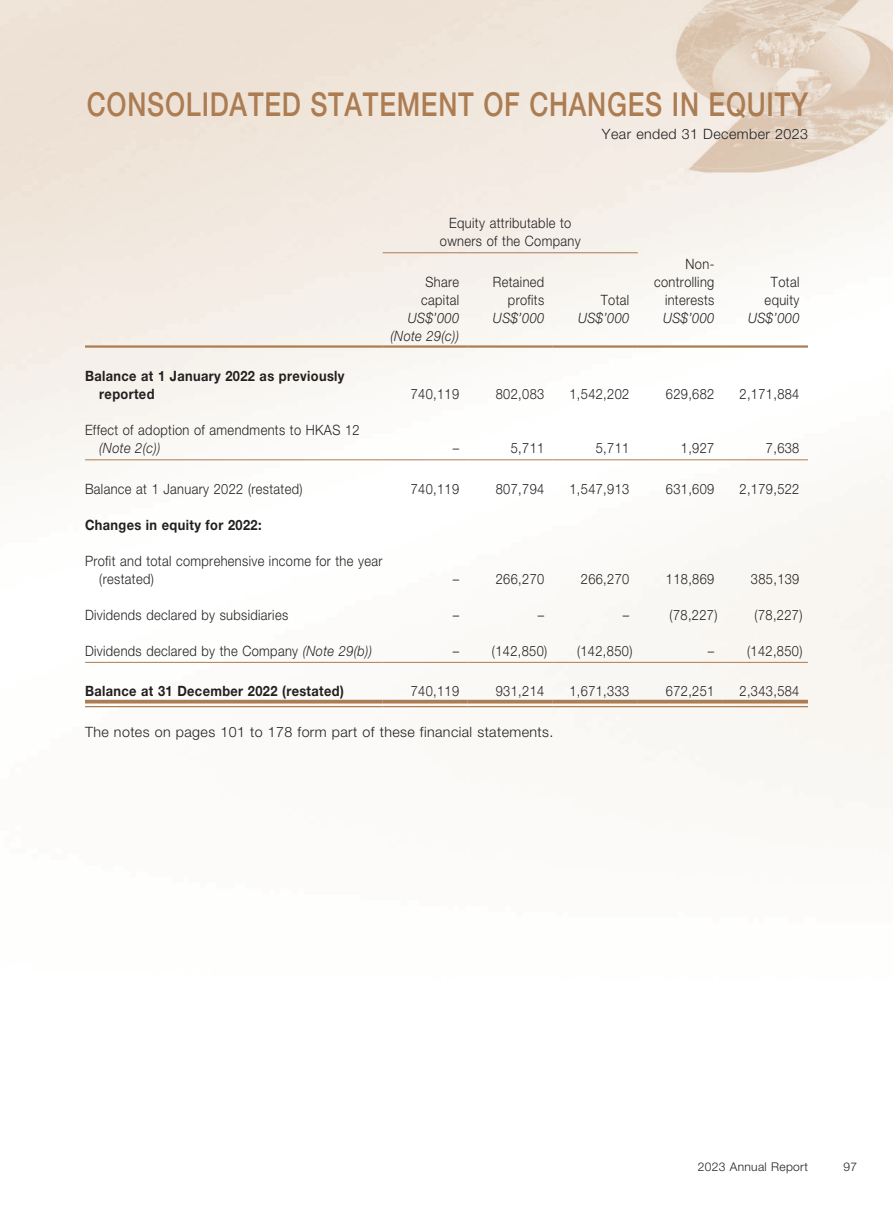
<style>
.page{position:relative;width:893px;height:1212px;background:#fff}
.page>*{position:absolute;margin:0;border:0;box-sizing:border-box;transform-origin:0 0}
.t1{font:500 33px "Helvetica Neue LT Std";letter-spacing:.03em;color:#ac7c52;scale:.8 1}
.t2{font:300 14.25px/18px "Helvetica Neue LT Std";letter-spacing:.03em;color:#231f20;text-align:center;scale:.9 1}
.t3{font:700 14.25px/18px "Helvetica Neue LT Std";letter-spacing:.03em;color:#231f20;scale:.9 1}
.t4{font:300 14.25px "Helvetica Neue LT Std";letter-spacing:.03em;color:#231f20}
.t5{font:italic 300 14.25px "Helvetica Neue LT Std";letter-spacing:.03em;color:#231f20;scale:.9 1}
.t6{font:300 12px "Helvetica Neue LT Std";letter-spacing:.03em;color:#231f20}
.s1{font-style:italic}
</style>
<div class="page">
<img style="left:667px;top:0;width:226px;height:182px">
<hr style="left:383px;top:252px;width:255px;height:1px;background:#ac7c52">
<hr style="left:85px;top:345px;width:298px;height:3px;background:#ac7c52">
<hr style="left:383px;top:345px;width:85px;height:3px;background:#ac7c52">
<hr style="left:468px;top:345px;width:85px;height:3px;background:#ac7c52">
<hr style="left:553px;top:345px;width:85px;height:3px;background:#ac7c52">
<hr style="left:638px;top:345px;width:85px;height:3px;background:#ac7c52">
<hr style="left:723px;top:345px;width:85px;height:3px;background:#ac7c52">
<hr style="left:85px;top:459px;width:298px;height:1px;background:#ac7c52">
<hr style="left:383px;top:459px;width:85px;height:1px;background:#ac7c52">
<hr style="left:468px;top:459px;width:85px;height:1px;background:#ac7c52">
<hr style="left:553px;top:459px;width:85px;height:1px;background:#ac7c52">
<hr style="left:638px;top:459px;width:85px;height:1px;background:#ac7c52">
<hr style="left:723px;top:459px;width:85px;height:1px;background:#ac7c52">
<hr style="left:85px;top:662px;width:298px;height:1px;background:#ac7c52">
<hr style="left:383px;top:662px;width:85px;height:1px;background:#ac7c52">
<hr style="left:468px;top:662px;width:85px;height:1px;background:#ac7c52">
<hr style="left:553px;top:662px;width:85px;height:1px;background:#ac7c52">
<hr style="left:638px;top:662px;width:85px;height:1px;background:#ac7c52">
<hr style="left:723px;top:662px;width:85px;height:1px;background:#ac7c52">
<hr style="left:85px;top:700px;width:298px;height:3px;background:#ac7c52">
<hr style="left:85px;top:706px;width:298px;height:1px;background:#ac7c52">
<hr style="left:383px;top:700px;width:85px;height:3px;background:#ac7c52">
<hr style="left:383px;top:706px;width:85px;height:1px;background:#ac7c52">
<hr style="left:468px;top:700px;width:85px;height:3px;background:#ac7c52">
<hr style="left:468px;top:706px;width:85px;height:1px;background:#ac7c52">
<hr style="left:553px;top:700px;width:85px;height:3px;background:#ac7c52">
<hr style="left:553px;top:706px;width:85px;height:1px;background:#ac7c52">
<hr style="left:638px;top:700px;width:85px;height:3px;background:#ac7c52">
<hr style="left:638px;top:706px;width:85px;height:1px;background:#ac7c52">
<hr style="left:723px;top:700px;width:85px;height:3px;background:#ac7c52">
<hr style="left:723px;top:706px;width:85px;height:1px;background:#ac7c52">
<h1 class="t1" style="left:87px;top:84px;width:903px">CONSOLIDATED STATEMENT OF CHANGES IN EQUITY</h1>
<p class="t4" style="left:602px;top:126px;width:208px">Year ended 31 December 2023</p>
<p class="t2" style="left:440px;top:214px;width:158px">Equity attributable to owners of the Company</p>
<p class="t2" style="left:421px;top:272px;width:44px;text-align:left">Share capital</p>
<p class="t2" style="left:493px;top:272px;width:59px;text-align:right">Retained profits</p>
<p class="t2" style="left:601px;top:290px;width:33px">Total</p>
<p class="t2" style="left:654px;top:254px;width:69px;text-align:right">Non&shy;controlling interests</p>
<p class="t2" style="left:765px;top:272px;width:40px">Total equity</p>
<p class="t3" style="left:99px;top:367px;width:274px;text-indent:-14px">Balance at 1 January 2022 as previously reported</p>
<p class="t5" style="left:408px;top:309px;width:59px">US$’000</p>
<p class="t5" style="left:493px;top:309px;width:59px">US$’000</p>
<p class="t5" style="left:578px;top:309px;width:59px">US$’000</p>
<p class="t5" style="left:663px;top:309px;width:59px">US$’000</p>
<p class="t5" style="left:748px;top:309px;width:59px">US$’000</p>
<p class="t5" style="left:391px;top:327px;width:78px">(Note 29(c))</p>
<p class="t2" style="left:411px;top:385px;width:55px">740,119</p>
<p class="t2" style="left:496px;top:385px;width:55px">802,083</p>
<p class="t2" style="left:569px;top:385px;width:68px">1,542,202</p>
<p class="t2" style="left:666px;top:385px;width:55px">629,682</p>
<p class="t2" style="left:739px;top:385px;width:68px">2,171,884</p>
<p class="t2" style="left:85px;top:421px;width:307px">Effect of adoption of amendments to HKAS 12</p>
<p class="t5" style="left:99px;top:440px;width:70px">(Note 2(c))</p>
<p class="t2" style="left:453px;top:439px;width:9px">–</p>
<p class="t2" style="left:511px;top:439px;width:39px">5,711</p>
<p class="t2" style="left:596px;top:439px;width:39px">5,711</p>
<p class="t2" style="left:681px;top:439px;width:39px">1,927</p>
<p class="t2" style="left:766px;top:439px;width:39px">7,638</p>
<p class="t2" style="left:85px;top:479px;width:243px">Balance at 1 January 2022 (restated)</p>
<p class="t2" style="left:411px;top:479px;width:55px">740,119</p>
<p class="t2" style="left:496px;top:479px;width:55px">807,794</p>
<p class="t2" style="left:569px;top:479px;width:68px">1,547,913</p>
<p class="t2" style="left:666px;top:479px;width:55px">631,609</p>
<p class="t2" style="left:739px;top:479px;width:68px">2,179,522</p>
<p class="t3" style="left:85px;top:515px;width:198px">Changes in equity for 2022:</p>
<p class="t2" style="left:99px;top:551px;width:316px;text-align:left;text-indent:-14px">Profit and total comprehensive income for the year (restated)</p>
<p class="t2" style="left:453px;top:569px;width:9px">–</p>
<p class="t2" style="left:496px;top:569px;width:55px">266,270</p>
<p class="t2" style="left:581px;top:569px;width:55px">266,270</p>
<p class="t2" style="left:666px;top:569px;width:55px">118,869</p>
<p class="t2" style="left:751px;top:569px;width:55px">385,139</p>
<p class="t2" style="left:85px;top:605px;width:227px">Dividends declared by subsidiaries</p>
<p class="t2" style="left:453px;top:605px;width:9px">–</p>
<p class="t2" style="left:538px;top:605px;width:9px">–</p>
<p class="t2" style="left:623px;top:605px;width:9px">–</p>
<p class="t2" style="left:670px;top:605px;width:55px">(78,227)</p>
<p class="t2" style="left:755px;top:605px;width:55px">(78,227)</p>
<p class="t2" style="left:85px;top:641px;width:321px">Dividends declared by the Company <span class="s1">(Note 29(b))</span></p>
<p class="t2" style="left:453px;top:641px;width:107px">– (142,850)</p>
<p class="t2" style="left:577px;top:641px;width:63px">(142,850)</p>
<p class="t2" style="left:708px;top:641px;width:107px">– (142,850)</p>
<p class="t3" style="left:85px;top:682px;width:289px">Balance at 31 December 2022 (restated)</p>
<p class="t2" style="left:411px;top:682px;width:55px">740,119</p>
<p class="t2" style="left:496px;top:682px;width:55px">931,214</p>
<p class="t2" style="left:569px;top:682px;width:68px">1,671,333</p>
<p class="t2" style="left:666px;top:682px;width:55px">672,251</p>
<p class="t2" style="left:739px;top:682px;width:68px">2,343,584</p>
<p class="t4" style="left:85px;top:723px;width:470px">The notes on pages 101 to 178 form part of these financial statements.</p>
<p class="t6" style="left:698px;top:1159px;width:112px">2023 Annual Report</p>
<p class="t6" style="left:844px;top:1159px;width:15px">97</p>
</div>
